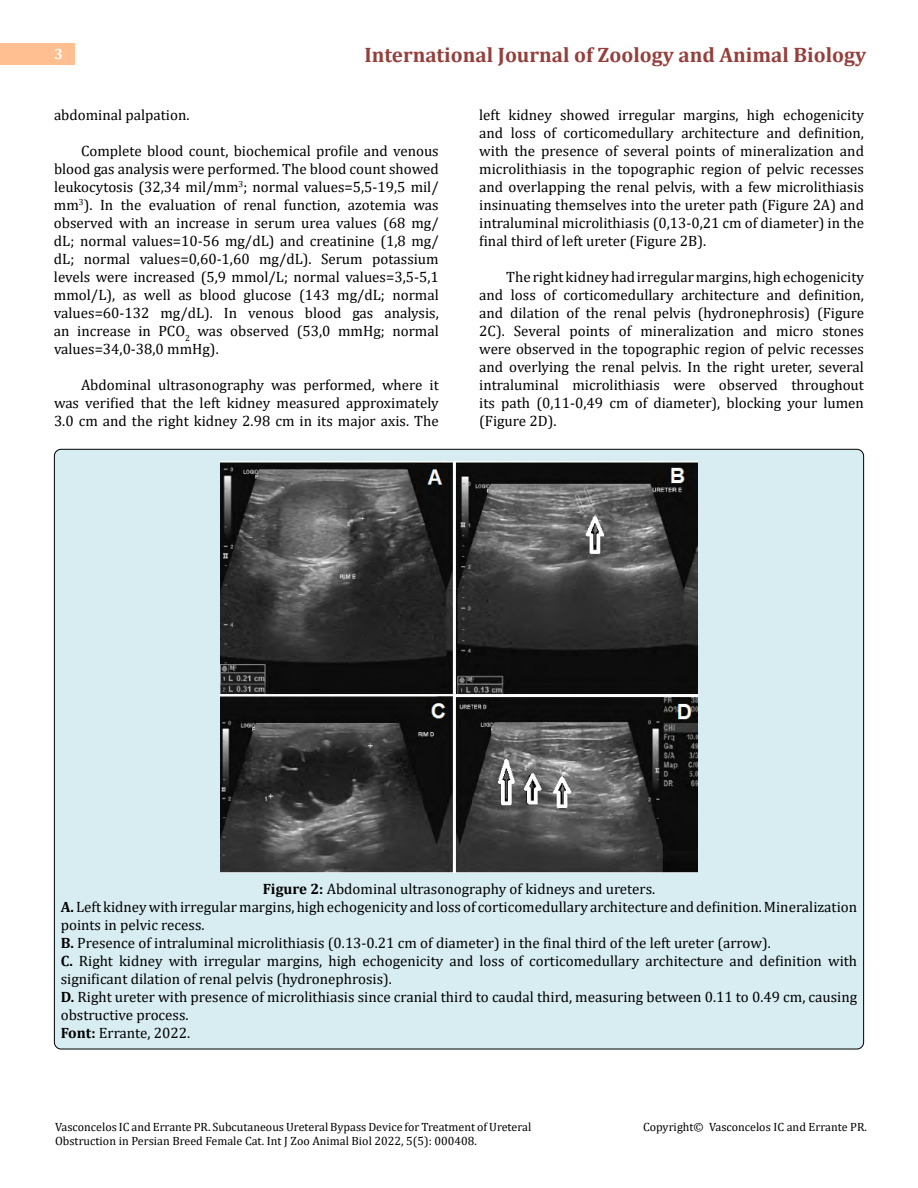
<style>
.page{position:relative;width:918px;height:1188px;background:#fff}
.page>*{position:absolute;margin:0;border:0;box-sizing:border-box;transform-origin:0 0}
.t1{font:700 21px "Cambria";color:#953f3c}
.t2{font:15px/18px "Cambria";color:#000;text-align:justify}
.t3{font:700 15px "Cambria";color:#fff}
.t4{font:12px/14.4px "Cambria";color:#000}
.s1{font-weight:700}
</style>
<div class="page">
<div style="left:0;top:43px;width:75px;height:21px;background:#ffbf91"></div>
<div style="left:54px;top:449px;width:810px;height:600px;background:#d8edf2;border-radius:7px"></div>
<img style="left:221px;top:462px;width:476px;height:411px">
<p class="t3" style="left:54px;top:44px;width:10px">3</p>
<h1 class="t1" style="left:364px;top:40px;width:503px">International Journal of Zoology and Animal Biology</h1>
<p class="t2" style="left:54px;top:105px;width:137px">abdominal palpation.</p>
<p class="t2" style="left:54px;top:141px;width:386px;text-indent:27px">Complete blood count, biochemical profile and venous blood gas analysis were performed. The blood count showed leukocytosis (32,34 mil/mm<sup>3</sup>; normal values=5,5-19,5 mil/ mm<sup>3</sup>). In the evaluation of renal function, azotemia was observed with an increase in serum urea values (68 mg/ dL; normal values=10-56 mg/dL) and creatinine (1,8 mg/ dL; normal values=0,60-1,60 mg/dL). Serum potassium levels were increased (5,9 mmol/L; normal values=3,5-5,1 mmol/L), as well as blood glucose (143 mg/dL; normal values=60-132 mg/dL). In venous blood gas analysis, an increase in PCO<sub>2</sub> was observed (53,0 mmHg; normal values=34,0-38,0 mmHg).</p>
<p class="t2" style="left:54px;top:375px;width:386px;text-indent:27px">Abdominal ultrasonography was performed, where it was verified that the left kidney measured approximately 3.0 cm and the right kidney 2.98 cm in its major axis. The</p>
<p class="t2" style="left:479px;top:105px;width:386px">left kidney showed irregular margins, high echogenicity and loss of corticomedullary architecture and definition, with the presence of several points of mineralization and microlithiasis in the topographic region of pelvic recesses and overlapping the renal pelvis, with a few microlithiasis insinuating themselves into the ureter path (Figure 2A) and intraluminal microlithiasis (0,13-0,21 cm of diameter) in the final third of left ureter (Figure 2B).</p>
<p class="t2" style="left:479px;top:267px;width:386px;text-indent:27px">The right kidney had irregular margins, high echogenicity and loss of corticomedullary architecture and definition, and dilation of the renal pelvis (hydronephrosis) (Figure 2C). Several points of mineralization and micro stones were observed in the topographic region of pelvic recesses and overlying the renal pelvis. In the right ureter, several intraluminal microlithiasis were observed throughout its path (0,11-0,49 cm of diameter), blocking your lumen (Figure 2D).</p>
<p class="t2" style="left:61px;top:879px;width:798px;text-align:left;text-indent:202px"><span class="s1">Figure 2:</span> Abdominal ultrasonography of kidneys and ureters.<br><span class="s1">A.</span> Left kidney with irregular margins, high echogenicity and loss of corticomedullary architecture and definition. Mineralization points in pelvic recess.<br><span class="s1">B.</span> Presence of intraluminal microlithiasis (0.13-0.21 cm of diameter) in the final third of the left ureter (arrow).<br><span class="s1">C.</span> Right kidney with irregular margins, high echogenicity and loss of corticomedullary architecture and definition with significant dilation of renal pelvis (hydronephrosis).<br><span class="s1">D.</span> Right ureter with presence of microlithiasis since cranial third to caudal third, measuring between 0.11 to 0.49 cm, causing obstructive process.<br><span class="s1">Font:</span> Errante, 2022.</p>
<p class="t4" style="left:55px;top:1120px;width:478px">Vasconcelos IC and Errante PR. Subcutaneous Ureteral Bypass Device for Treatment of Ureteral<br>Obstruction in Persian Breed Female Cat. Int J Zoo Animal Biol 2022, 5(5): 000408.</p>
<p class="t4" style="left:643px;top:1120px;width:225px">Copyright© Vasconcelos IC and Errante PR.</p>
</div>
